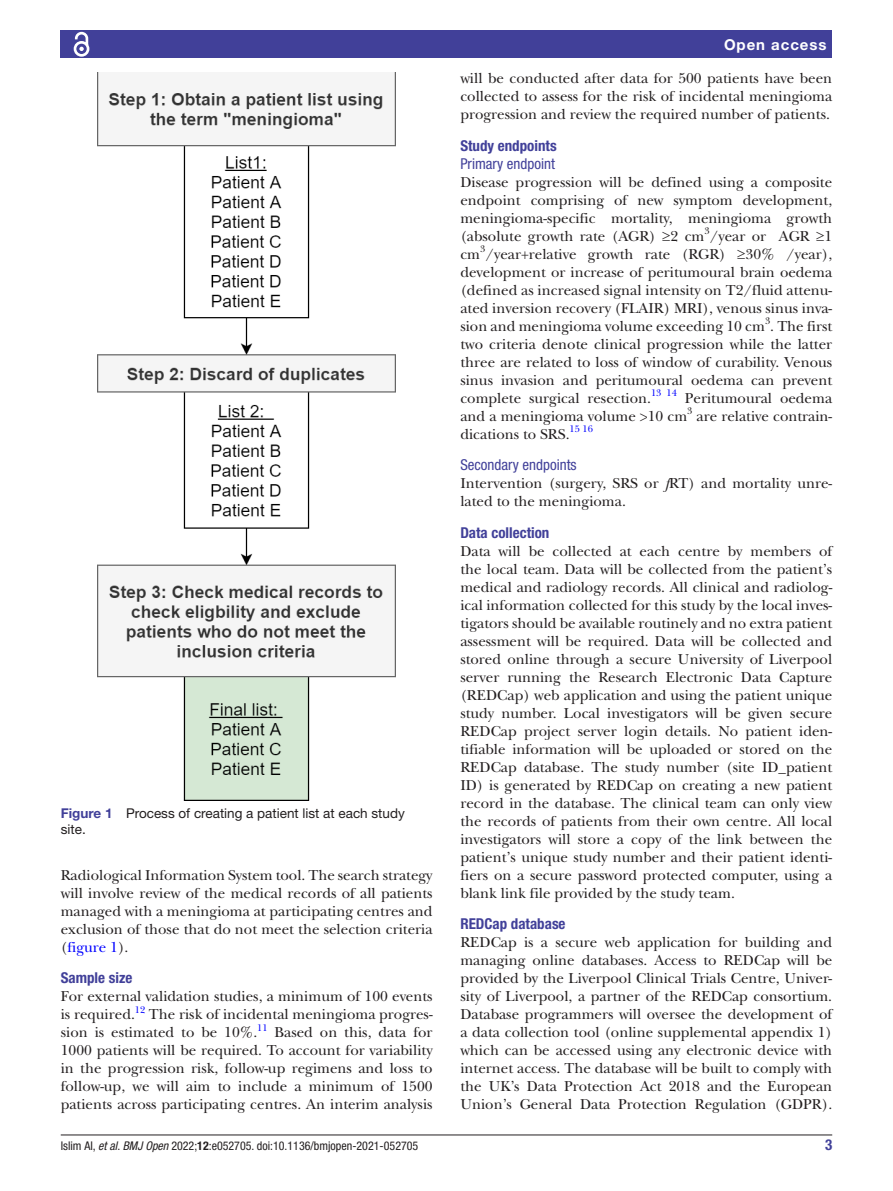
<style>
.page{position:relative;width:893px;height:1191px;background:#fff}
.page>*{position:absolute;margin:0;border:0;box-sizing:border-box;transform-origin:0 0}
.t1{font:15px/18px "New Baskerville";color:#231f20;text-align:justify}
.t2{font:700 condensed 15px "Helvetica Neue LT Std";color:#414099}
.t3{font:condensed 15px "Helvetica Neue LT Std";color:#414099}
.t4{font:700 15px "Helvetica Neue LT Std";letter-spacing:.065em;color:#fff}
.t5{font:13.5px/16.2px "Helvetica Neue LT Std";color:#231f20}
.t6{font:condensed 12px "Helvetica Neue LT Std";color:#231f20}
.t7{font:9.9px "New Baskerville";color:#00f}
.t8{font:9.9px "New Baskerville";color:#231f20}
.s1{font-weight:700;color:#414099}
.s2{color:#00f}
.s3{font-style:italic}
.s4{font-weight:700}
</style>
<div class="page">
<hr style="left:61px;top:1134px;width:771px;height:1px;background:#231f20">
<div style="left:61px;top:31px;width:771px;height:27px;background:#414099"></div>
<svg style="left:73px;top:31px;width:17px;height:26px"></svg>
<img style="left:98px;top:73px;width:297px;height:727px">
<p class="t5" style="left:61px;top:804px;width:346px"><span class="s1">Figure 1</span> Process of creating a patient list at each study site.</p>
<p class="t1" style="left:61px;top:866px;width:373px">Radiological Information System tool. The search strategy will involve review of the medical records of all patients managed with a meningioma at participating centres and exclusion of those that do not meet the selection criteria (<span class="s2">figure 1</span>).</p>
<p class="t2" style="left:61px;top:969px;width:73px">Sample size</p>
<p class="t1" style="left:61px;top:987px;width:373px">For external validation studies, a minimum of 100 events is required.</p>
<p class="t7" style="left:135px;top:1003px;width:12px">12</p>
<p class="t1" style="left:61px;top:1005px;width:373px;text-indent:88px">The risk of incidental meningioma progres&shy;sion is estimated to be 10%.</p>
<p class="t7" style="left:257px;top:1021px;width:12px">11</p>
<p class="t1" style="left:61px;top:1023px;width:373px;text-indent:214px">Based on this, data for 1000 patients will be required. To account for variability in the progression risk, follow-up regimens and loss to follow-up, we will aim to include a minimum of 1500 patients across participating centres. An interim analysis</p>
<p class="t4" style="left:724px;top:35px;width:104px">Open access</p>
<p class="t1" style="left:460px;top:69px;width:373px">will be conducted after data for 500 patients have been collected to assess for the risk of incidental meningioma progression and review the required number of patients.</p>
<p class="t2" style="left:460px;top:136px;width:98px">Study endpoints</p>
<p class="t3" style="left:460px;top:154px;width:96px">Primary endpoint</p>
<p class="t1" style="left:460px;top:173px;width:373px">Disease progression will be defined using a composite endpoint comprising of new symptom development, meningioma-specific mortality, meningioma growth (absolute growth rate (AGR) ≥2 cm<sup>3</sup>/year or AGR ≥1 cm /year+relative growth rate (RGR) ≥30% /year),</p>
<p class="t8" style="left:480px;top:243px;width:7px">3</p>
<p class="t1" style="left:460px;top:263px;width:373px">development or increase of peritumoural brain oedema (defined as increased signal intensity on T2/fluid attenu&shy;ated inversion recovery (FLAIR) MRI), venous sinus inva&shy;sion and meningioma volume exceeding 10 cm . The first</p>
<p class="t8" style="left:765px;top:315px;width:7px">3</p>
<p class="t1" style="left:460px;top:335px;width:373px">two criteria denote clinical progression while the latter three are related to loss of window of curability. Venous sinus invasion and peritumoural oedema can prevent complete surgical resection.</p>
<p class="t7" style="left:651px;top:387px;width:27px">13 14</p>
<p class="t1" style="left:460px;top:389px;width:373px;text-indent:224px">Peritumoural oedema and a meningioma volume &gt;10 cm</p>
<p class="t8" style="left:687px;top:405px;width:7px">3</p>
<p class="t1" style="left:696px;top:407px;width:137px">are relative contrain-</p>
<p class="t1" style="left:460px;top:425px;width:134px">dications to SRS.<sup>15</sup> <sup>16</sup></p>
<p class="t3" style="left:460px;top:456px;width:118px">Secondary endpoints</p>
<p class="t1" style="left:460px;top:474px;width:373px">Intervention (surgery, SRS or <span class="s3">f</span>RT) and mortality unre&shy;lated to the meningioma.</p>
<p class="t2" style="left:460px;top:523px;width:91px">Data collection</p>
<p class="t1" style="left:460px;top:542px;width:373px">Data will be collected at each centre by members of the local team. Data will be collected from the patient’s medical and radiology records. All clinical and radiolog&shy;ical information collected for this study by the local inves&shy;tigators should be available routinely and no extra patient assessment will be required. Data will be collected and stored online through a secure University of Liverpool server running the Research Electronic Data Capture (REDCap) web application and using the patient unique study number. Local investigators will be given secure REDCap project server login details. No patient iden&shy;tifiable information will be uploaded or stored on the REDCap database. The study number (site ID_patient ID) is generated by REDCap on creating a new patient record in the database. The clinical team can only view the records of patients from their own centre. All local investigators will store a copy of the link between the patient’s unique study number and their patient identi&shy;fiers on a secure password protected computer, using a blank link file provided by the study team.</p>
<p class="t2" style="left:460px;top:915px;width:107px">REDCap database</p>
<p class="t1" style="left:460px;top:933px;width:373px">REDCap is a secure web application for building and managing online databases. Access to REDCap will be provided by the Liverpool Clinical Trials Centre, Univer&shy;sity of Liverpool, a partner of the REDCap consortium.<br>Database programmers will oversee the development of a data collection tool (online supplemental appendix 1) which can be accessed using any electronic device with internet access. The database will be built to comply with the UK’s Data Protection Act 2018 and the European Union’s General Data Protection Regulation (GDPR).</p>
<p class="t6" style="left:61px;top:1138px;width:359px">Islim AI, <span class="s3">et al</span>. <span class="s3">BMJ Open</span> 2022;<span class="s4">12</span>:e052705. doi:10.1136/bmjopen-2021-052705</p>
<p class="t2" style="left:825px;top:1135px;width:9px">3</p>
</div>
